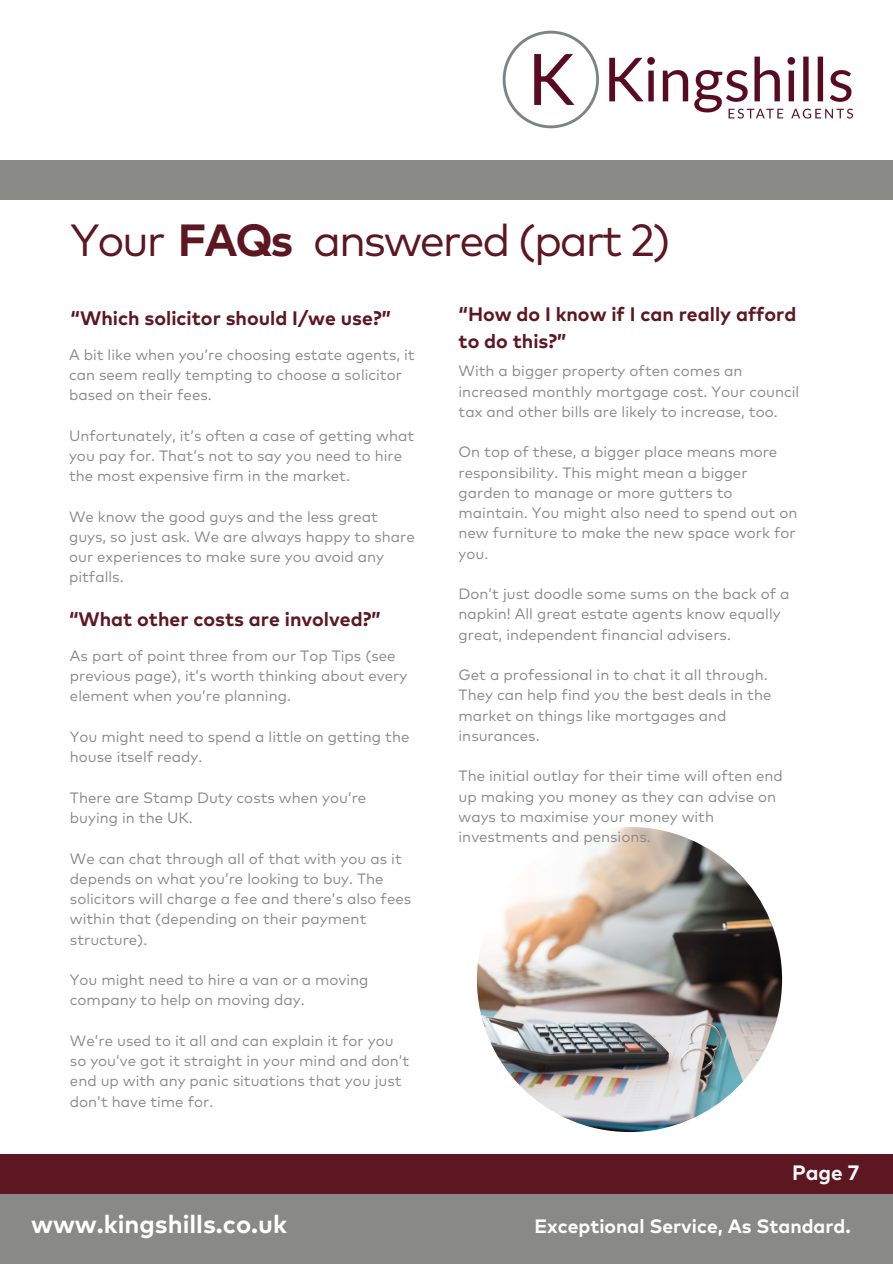
<style>
.page{position:relative;width:893px;height:1264px;background:#fff}
.page>*{position:absolute;margin:0;border:0;box-sizing:border-box;transform-origin:0 0}
.t1{font:45px "Mark Pro";letter-spacing:-.05em;color:#5d1722}
.t2{font:700 25.35px "Mark Pro";color:#fefeff}
.t3{font:700 20.85px "Mark Pro";color:#f7f7f7}
.t4{font:700 19.5px/27px "Mark Pro";color:#5d1722}
.t5{font:700 19.35px "Mark Pro";color:#fefeff}
.t6{font:15px/20.2px "Mark Pro";color:#898988}
.s1{font-weight:700}
</style>
<div class="page">
<img style="left:477px;top:826px;width:305px;height:305px;border-radius:50%">
<div style="left:0;top:1193px;width:892px;height:70px;background:#898988"></div>
<div style="left:0;top:160px;width:892px;height:39px;background:#898988"></div>
<div style="left:0;top:1154px;width:892px;height:39px;background:#5d1722"></div>
<img style="left:503px;top:31px;width:349px;height:98px">
<p class="t1" style="left:71px;top:220px;width:601px">Your <span class="s1">FAQs</span> answered (part 2)</p>
<p class="t4" style="left:71px;top:305px;width:322px">“Which solicitor should I/we use?”</p>
<p class="t6" style="left:69px;top:345px;width:347px">A bit like when you’re choosing estate agents, it can seem really tempting to choose a solicitor based on their fees.</p>
<p class="t6" style="left:69px;top:426px;width:346px">Unfortunately, it’s often a case of getting what you pay for. That’s not to say you need to hire the most expensive firm in the market.</p>
<p class="t6" style="left:69px;top:507px;width:347px">We know the good guys and the less great guys, so just ask. We are always happy to share our experiences to make sure you avoid any pitfalls.</p>
<p class="t4" style="left:69px;top:607px;width:313px">“What other costs are involved?”</p>
<p class="t6" style="left:70px;top:646px;width:339px">As part of point three from our Top Tips (see previous page), it’s worth thinking about every element when you’re planning.</p>
<p class="t6" style="left:70px;top:727px;width:341px">You might need to spend a little on getting the house itself ready.</p>
<p class="t6" style="left:70px;top:788px;width:298px">There are Stamp Duty costs when you’re buying in the UK.</p>
<p class="t6" style="left:70px;top:849px;width:343px">We can chat through all of that with you as it depends on what you’re looking to buy. The solicitors will charge a fee and there’s also fees within that (depending on their payment structure).</p>
<p class="t6" style="left:70px;top:970px;width:300px">You might need to hire a van or a moving company to help on moving day.</p>
<p class="t6" style="left:70px;top:1031px;width:341px">We’re used to it all and can explain it for you so you’ve got it straight in your mind and don’t end up with any panic situations that you just don’t have time for.</p>
<p class="t4" style="left:458px;top:301px;width:339px">“How do I know if I can really afford to do this?”</p>
<p class="t6" style="left:458px;top:362px;width:342px">With a bigger property often comes an increased monthly mortgage cost. Your council tax and other bills are likely to increase, too.</p>
<p class="t6" style="left:458px;top:443px;width:340px">On top of these, a bigger place means more responsibility. This might mean a bigger garden to manage or more gutters to maintain. You might also need to spend out on new furniture to make the new space work for you.</p>
<p class="t6" style="left:458px;top:584px;width:332px">Don’t just doodle some sums on the back of a napkin! All great estate agents know equally great, independent financial advisers.</p>
<p class="t6" style="left:458px;top:665px;width:314px">Get a professional in to chat it all through.<br>They can help find you the best deals in the market on things like mortgages and insurances.</p>
<p class="t6" style="left:458px;top:767px;width:326px">The initial outlay for their time will often end up making you money as they can advise on ways to maximise your money with investments and pensions.</p>
<p class="t3" style="left:792px;top:1163px;width:69px">Page 7</p>
<p class="t2" style="left:31px;top:1213px;width:257px">www.kingshills.co.uk</p>
<p class="t5" style="left:534px;top:1217px;width:318px">Exceptional Service, As Standard.</p>
</div>
